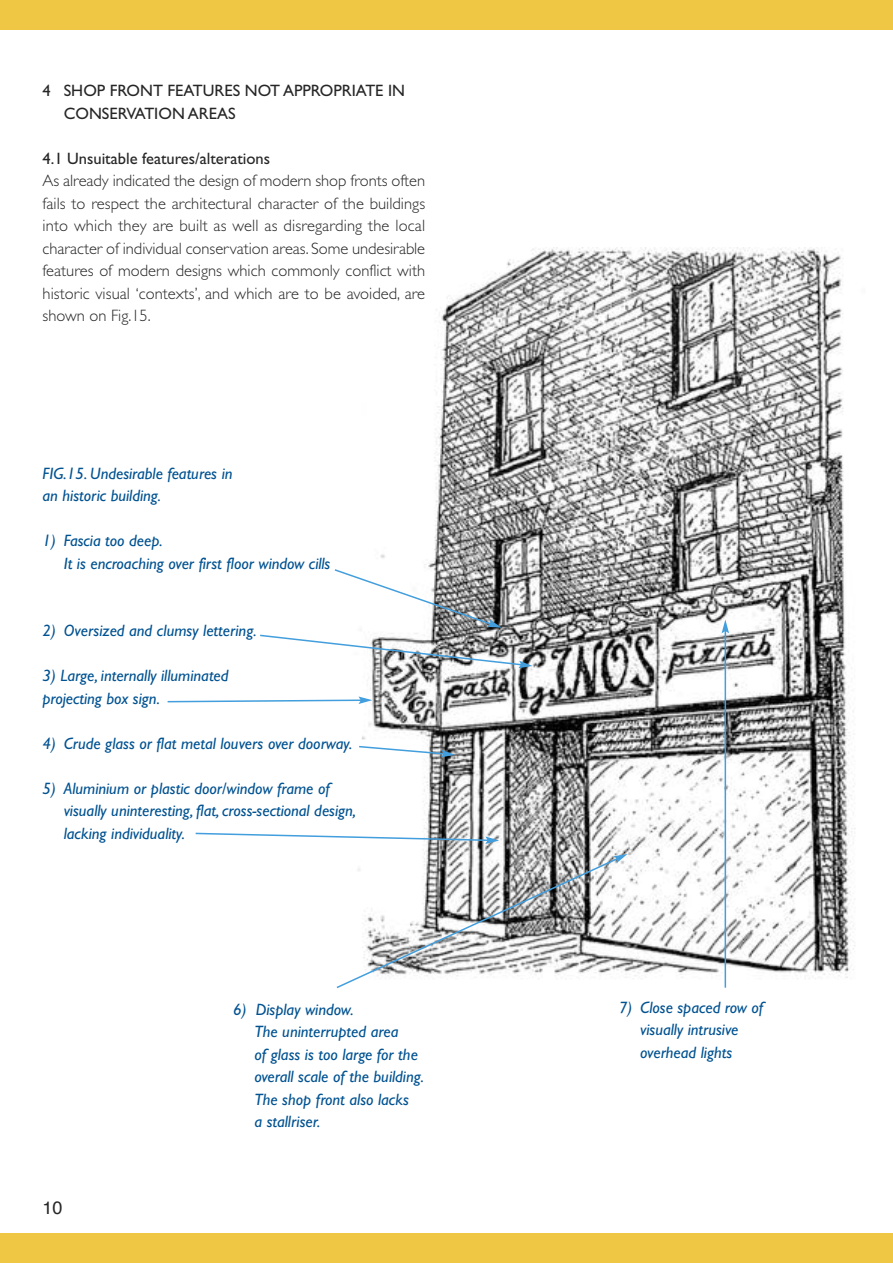
<style>
.page{position:relative;width:893px;height:1263px;background:#fff}
.page>*{position:absolute;margin:0;border:0;box-sizing:border-box;transform-origin:0 0}
.t1{font:18px "Helvetica";color:#272627}
.t2{font:italic 16.5px/22.5px "Gill Sans";color:#005291}
.t3{font:300 16.5px/22.5px "Gill Sans";letter-spacing:.005em;color:#272627;text-align:justify}
.t4{font:16.5px/22.5px "Gill Sans";color:#272627}
</style>
<div class="page">
<img style="left:362px;top:247px;width:493px;height:732px">
<svg style="left:334px;top:568px;width:168px;height:60px"></svg>
<svg style="left:260px;top:634px;width:273px;height:34px"></svg>
<svg style="left:359px;top:745px;width:96px;height:12px"></svg>
<svg style="left:195px;top:832px;width:304px;height:12px"></svg>
<svg style="left:336px;top:854px;width:292px;height:135px"></svg>
<hr style="left:725px;top:631px;width:1px;height:357px;background:#429edd">
<svg style="left:722px;top:619px;width:7px;height:14px"></svg>
<div style="left:0;top:0;width:891px;height:30px;background:#f0c744"></div>
<div style="left:873px;top:0;width:20px;height:30px;background:#f0c744"></div>
<div style="left:0;top:1233px;width:893px;height:30px;background:#f0c744"></div>
<svg style="left:167px;top:696px;width:205px;height:8px"></svg>
<p class="t4" style="left:64px;top:81px;width:343px;text-indent:-21px">4 SHOP FRONT FEATURES NOT APPROPRIATE IN<br>CONSERVATION AREAS</p>
<p class="t4" style="left:43px;top:149px;width:229px">4.1 Unsuitable features/alterations</p>
<p class="t3" style="left:43px;top:171px;width:384px">As already indicated the design of modern shop fronts often fails to respect the architectural character of the buildings into which they are built as well as disregarding the local character of individual conservation areas. Some undesirable features of modern designs which commonly conflict with historic visual ‘contexts’, and which are to be avoided, are shown on Fig.15.</p>
<p class="t2" style="left:43px;top:464px;width:191px">FIG.15. Undesirable features in an historic building.</p>
<p class="t2" style="left:64px;top:531px;width:268px;text-indent:-21px">1) Fascia too deep.<br>It is encroaching over first floor window cills</p>
<p class="t2" style="left:43px;top:621px;width:216px">2) Oversized and clumsy lettering.</p>
<p class="t2" style="left:43px;top:666px;width:188px">3) Large, internally illuminated projecting box sign.</p>
<p class="t2" style="left:43px;top:734px;width:311px">4) Crude glass or flat metal louvers over doorway.</p>
<p class="t2" style="left:64px;top:779px;width:294px;text-indent:-21px">5) Aluminium or plastic door/window frame of visually uninteresting, flat, cross-sectional design, lacking individuality.</p>
<p class="t1" style="left:43px;top:1200px;width:22px">10</p>
<p class="t2" style="left:254px;top:999px;width:171px;text-indent:-21px">6) Display window.<br>The uninterrupted area<br>of glass is too large for the overall scale of the building.<br>The shop front also lacks<br>a stallriser.</p>
<p class="t2" style="left:619px;top:997px;width:146px;text-align:center">7) Close spaced row of visually intrusive overhead lights</p>
</div>
